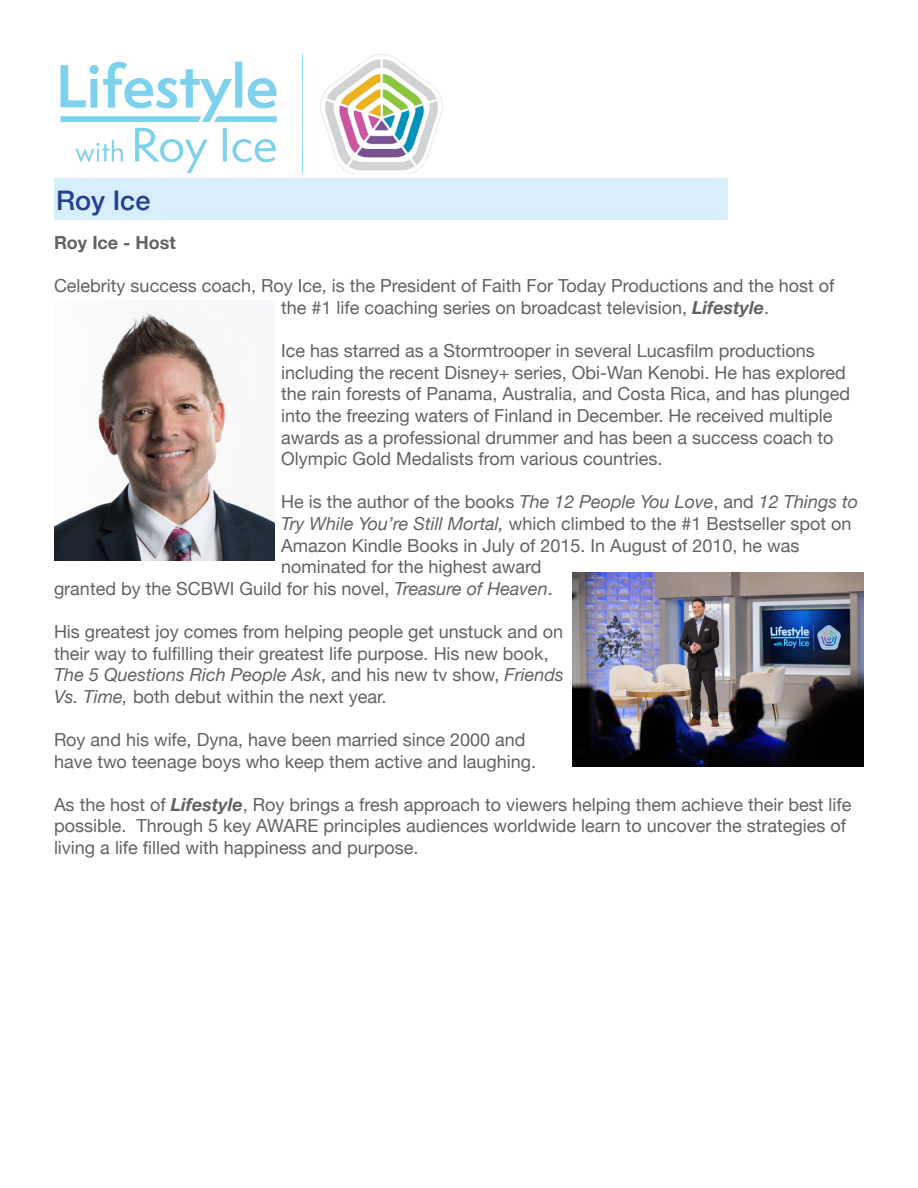
<style>
.page{position:relative;width:918px;height:1188px;background:#fff}
.page>*{position:absolute;margin:0;border:0;box-sizing:border-box;transform-origin:0 0}
.t1{font:500 27px "Helvetica Neue";color:#25408f}
.t2{font:18px/21.6px "Helvetica Neue";color:#616264}
.t3{font:italic 18px "Helvetica Neue";color:#616264}
.t4{font:700 18px "Helvetica Neue";color:#616264}
.s1{font-weight:700;font-style:italic}
.s2{font-style:normal}
.s3{font-style:italic}
</style>
<div class="page">
<img style="left:60px;top:54px;width:383px;height:120px">
<div style="left:54px;top:178px;width:674px;height:42px;background:#d7effc"></div>
<img style="left:572px;top:572px;width:292px;height:195px">
<img style="left:54px;top:312px;width:220px;height:249px">
<h1 class="t1" style="left:56px;top:178px;width:96px">Roy Ice</h1>
<p class="t4" style="left:54px;top:229px;width:123px">Roy Ice - Host</p>
<p class="t2" style="left:281px;top:276px;width:555px;text-indent:-227px">Celebrity success coach, Roy Ice, is the President of Faith For Today Productions and the host of the #1 life coaching series on broadcast television, <span class="s1">Lifestyle</span>.</p>
<p class="t2" style="left:281px;top:341px;width:571px">Ice has starred as a Stormtrooper in several Lucasfilm productions including the recent Disney+ series, Obi-Wan Kenobi. He has explored the rain forests of Panama, Australia, and Costa Rica, and has plunged into the freezing waters of Finland in December. He received multiple awards as a professional drummer and has been a success coach to Olympic Gold Medalists from various countries.</p>
<p class="t3" style="left:281px;top:489px;width:579px"><span class="s2">He is the author of the books</span> The 12 People You Love<span class="s2">, and</span> 12 Things to</p>
<p class="t2" style="left:281px;top:514px;width:572px"><span class="s3">Try While You’re Still Mortal,</span> which climbed to the #1 Bestseller spot on</p>
<p class="t2" style="left:281px;top:536px;width:520px">Amazon Kindle Books in July of 2015. In August of 2010, he was</p>
<p class="t2" style="left:281px;top:557px;width:262px">nominated for the highest award</p>
<p class="t2" style="left:54px;top:579px;width:500px">granted by the SCBWI Guild for his novel, <span class="s3">Treasure of Heaven</span>.</p>
<p class="t2" style="left:54px;top:622px;width:511px">His greatest joy comes from helping people get unstuck and on their way to fulfilling their greatest life purpose. His new book, <span class="s3">The 5 Questions Rich People Ask</span>, and his new tv show, <span class="s3">Friends Vs. Time,</span> both debut within the next year.</p>
<p class="t2" style="left:54px;top:730px;width:484px">Roy and his wife, Dyna, have been married since 2000 and have two teenage boys who keep them active and laughing.</p>
<p class="t2" style="left:54px;top:795px;width:799px">As the host of <span class="s1">Lifestyle</span>, Roy brings a fresh approach to viewers helping them achieve their best life possible. Through 5 key AWARE principles audiences worldwide learn to uncover the strategies of living a life filled with happiness and purpose.</p>
</div>
